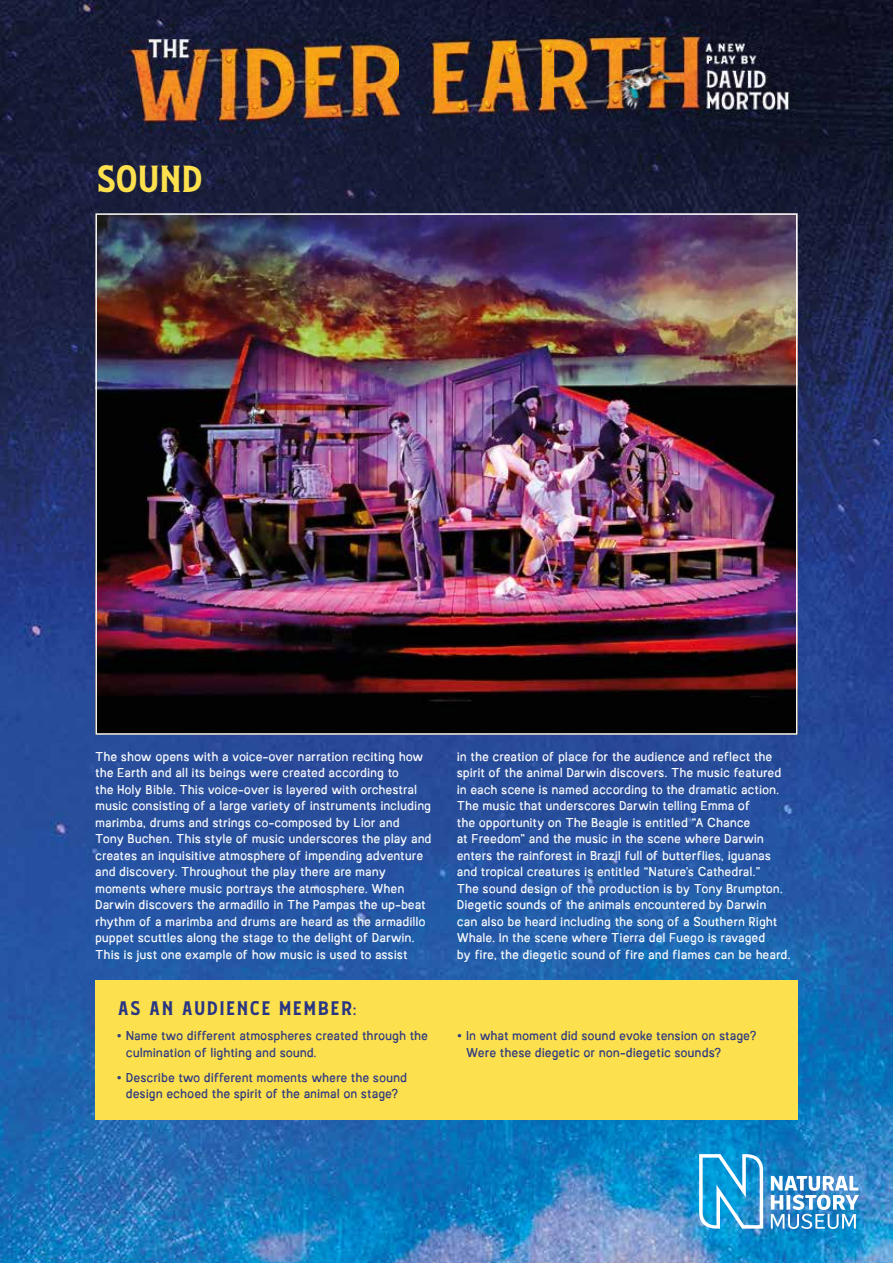
<style>
.page{position:relative;width:893px;height:1263px;background:#fff}
.page>*{position:absolute;margin:0;border:0;box-sizing:border-box;transform-origin:0 0}
.t1{font:37.5px "Bignord";letter-spacing:-.075em;color:#fde04e}
.t2{font:19.5px "Bignord";color:#283583}
.t3{font:12px/16.5px "Austral Sans Stamp";letter-spacing:.045em;color:#fff}
.t4{font:12px/16.5px "Austral Sans Stamp";letter-spacing:.045em;color:#283583}
.s1{font-size:19.5px}
</style>
<div class="page">
<img style="left:0;top:0;width:893px;height:1263px">
<svg style="left:699px;top:1154px;width:160px;height:75px"></svg>
<img style="left:89px;top:22px;width:724px;height:115px">
<img style="left:95px;top:213px;width:702px;height:522px">
<div style="left:95px;top:980px;width:702px;height:140px;background:#fde04e"></div>
<h1 class="t1" style="left:95px;top:155px;width:110px">SOUND</h1>
<p class="t3" style="left:95px;top:747px;width:337px">The show opens with a voice-over narration reciting how the Earth and all its beings were created according to<br>the Holy Bible. This voice-over is layered with orchestral music consisting of a large variety of instruments including marimba, drums and strings co-composed by Lior and<br>Tony Buchen. This style of music underscores the play and creates an inquisitive atmosphere of impending adventure and discovery. Throughout the play there are many moments where music portrays the atmosphere. When Darwin discovers the armadillo in The Pampas the up-beat rhythm of a marimba and drums are heard as the armadillo puppet scuttles along the stage to the delight of Darwin.<br>This is just one example of how music is used to assist</p>
<p class="t3" style="left:457px;top:747px;width:335px">in the creation of place for the audience and reflect the spirit of the animal Darwin discovers. The music featured in each scene is named according to the dramatic action.<br>The music that underscores Darwin telling Emma of<br>the opportunity on The Beagle is entitled “A Chance<br>at Freedom” and the music in the scene where Darwin enters the rainforest in Brazil full of butterflies, iguanas and tropical creatures is entitled “Nature’s Cathedral.”<br>The sound design of the production is by Tony Brumpton.<br>Diegetic sounds of the animals encountered by Darwin<br>can also be heard including the song of a Southern Right Whale. In the scene where Tierra del Fuego is ravaged<br>by fire, the diegetic sound of fire and flames can be heard.</p>
<h2 class="t2" style="left:117px;top:996px;width:243px">AS AN AUDIENCE MEMBER:</h2>
<p class="t4" style="left:126px;top:1027px;width:303px;text-indent:-9px"><span class="s1">•</span> Name two different atmospheres created through the culmination of lighting and sound.</p>
<p class="t4" style="left:117px;top:1068px;width:292px;text-align:center"><span class="s1">•</span> Describe two different moments where the sound design echoed the spirit of the animal on stage?</p>
<p class="t4" style="left:467px;top:1027px;width:291px;text-indent:-9px"><span class="s1">•</span> In what moment did sound evoke tension on stage?<br>Were these diegetic or non-diegetic sounds?</p>
</div>
